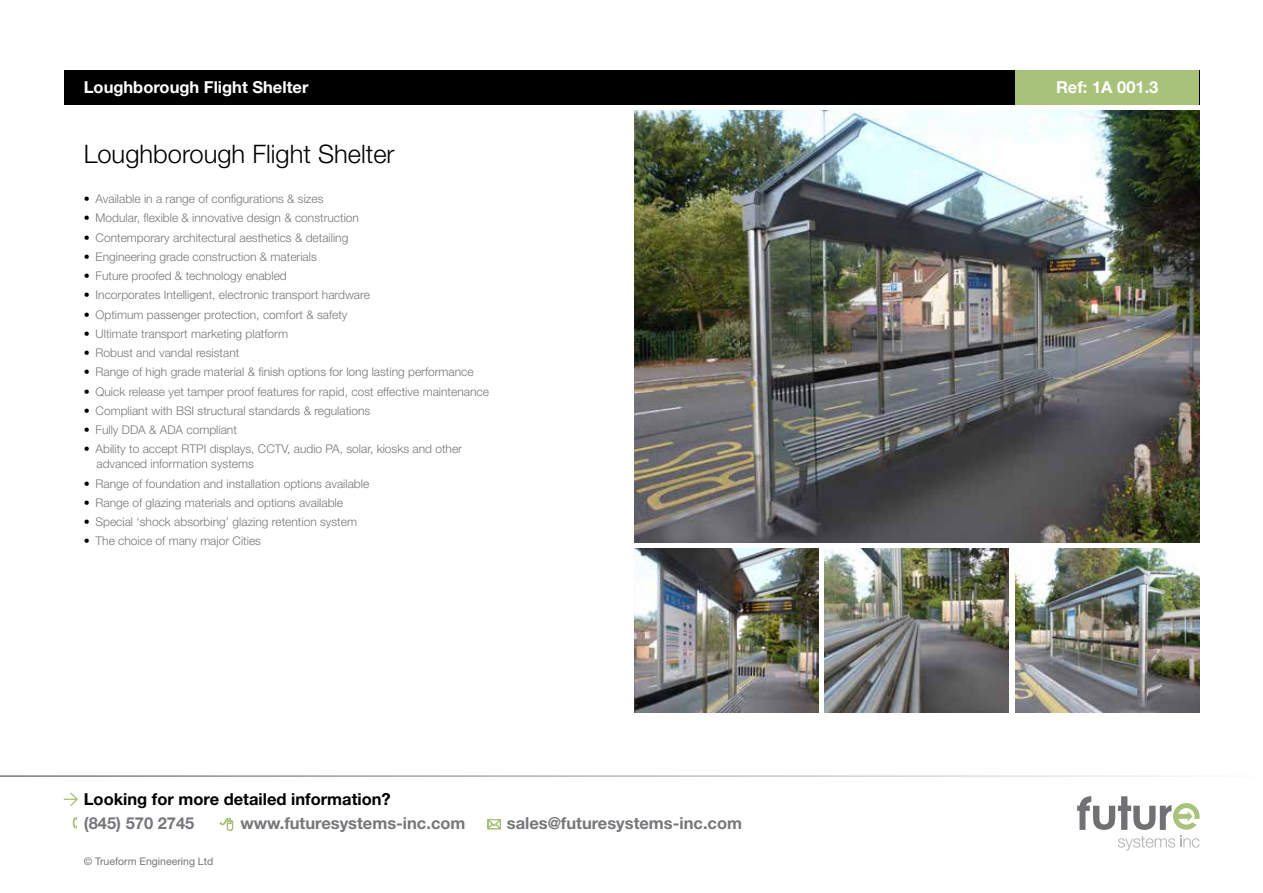
<style>
.page{position:relative;width:1263px;height:893px;background:#fff}
.page>*{position:absolute;margin:0;border:0;box-sizing:border-box;transform-origin:0 0}
.t1{font:300 25.5px "Helvetica Neue";color:#000}
.t2{font:700 16.5px "Helvetica Neue";color:#76777a}
.t3{font:700 16.5px "Helvetica Neue";color:#fff}
.t4{font:700 16.5px "Helvetica Neue";color:#000}
.t5{font:300 12px/15px "Helvetica Neue";color:#76777a}
.t6{font:10.5px "Helvetica Neue";color:#76777a}
.s1{color:#000}
</style>
<div class="page">
<div style="left:64px;top:70px;width:1135px;height:34px;background:#000"></div>
<div style="left:1015px;top:70px;width:184px;height:34px;background:#a8c279"></div>
<hr style="left:0;top:775px;width:1263px;height:2px;background:#76777a">
<svg style="left:64px;top:793px;width:14px;height:13px"></svg>
<svg style="left:73px;top:817px;width:4px;height:12px"></svg>
<svg style="left:220px;top:818px;width:13px;height:13px"></svg>
<svg style="left:488px;top:819px;width:13px;height:10px"></svg>
<svg style="left:1077px;top:796px;width:122px;height:55px"></svg>
<img style="left:825px;top:549px;width:184px;height:163px">
<img style="left:635px;top:549px;width:184px;height:163px">
<img style="left:635px;top:111px;width:564px;height:431px">
<img style="left:1015px;top:549px;width:184px;height:163px">
<h2 class="t3" style="left:84px;top:77px;width:226px">Loughborough Flight Shelter</h2>
<h2 class="t3" style="left:1056px;top:77px;width:104px">Ref: 1A 001.3</h2>
<h1 class="t1" style="left:84px;top:138px;width:312px">Loughborough Flight Shelter</h1>
<p class="t5" style="left:84px;top:191px;width:241px"><span class="s1">•</span> Available in a range of configurations &amp; sizes</p>
<p class="t5" style="left:84px;top:210px;width:277px"><span class="s1">•</span> Modular, flexible &amp; innovative design &amp; construction</p>
<p class="t5" style="left:84px;top:229px;width:266px"><span class="s1">•</span> Contemporary architectural aesthetics &amp; detailing</p>
<p class="t5" style="left:84px;top:249px;width:235px"><span class="s1">•</span> Engineering grade construction &amp; materials</p>
<p class="t5" style="left:84px;top:268px;width:205px"><span class="s1">•</span> Future proofed &amp; technology enabled</p>
<p class="t5" style="left:84px;top:287px;width:288px"><span class="s1">•</span> Incorporates Intelligent, electronic transport hardware</p>
<p class="t5" style="left:84px;top:306px;width:265px"><span class="s1">•</span> Optimum passenger protection, comfort &amp; safety</p>
<p class="t5" style="left:84px;top:326px;width:206px"><span class="s1">•</span> Ultimate transport marketing platform</p>
<p class="t5" style="left:84px;top:345px;width:157px"><span class="s1">•</span> Robust and vandal resistant</p>
<p class="t5" style="left:84px;top:364px;width:391px"><span class="s1">•</span> Range of high grade material &amp; finish options for long lasting performance</p>
<p class="t5" style="left:84px;top:383px;width:407px"><span class="s1">•</span> Quick release yet tamper proof features for rapid, cost effective maintenance</p>
<p class="t5" style="left:84px;top:403px;width:288px"><span class="s1">•</span> Compliant with BSI structural standards &amp; regulations</p>
<p class="t5" style="left:84px;top:422px;width:155px"><span class="s1">•</span> Fully DDA &amp; ADA compliant</p>
<p class="t5" style="left:97px;top:441px;width:367px;text-indent:-13px"><span class="s1">•</span> Ability to accept RTPI displays, CCTV, audio PA, solar, kiosks and other advanced information systems</p>
<p class="t5" style="left:84px;top:475px;width:287px"><span class="s1">•</span> Range of foundation and installation options available</p>
<p class="t5" style="left:84px;top:495px;width:261px"><span class="s1">•</span> Range of glazing materials and options available</p>
<p class="t5" style="left:84px;top:514px;width:275px"><span class="s1">•</span> Special ‘shock absorbing’ glazing retention system</p>
<p class="t5" style="left:84px;top:533px;width:179px"><span class="s1">•</span> The choice of many major Cities</p>
<h2 class="t4" style="left:84px;top:789px;width:308px">Looking for more detailed information?</h2>
<h2 class="t2" style="left:84px;top:813px;width:112px">(845) 570 2745</h2>
<h2 class="t2" style="left:240px;top:813px;width:227px">www.futuresystems-inc.com</h2>
<h2 class="t2" style="left:507px;top:813px;width:237px">sales@futuresystems-inc.com</h2>
<p class="t6" style="left:84px;top:855px;width:131px">© Trueform Engineering Ltd</p>
</div>
